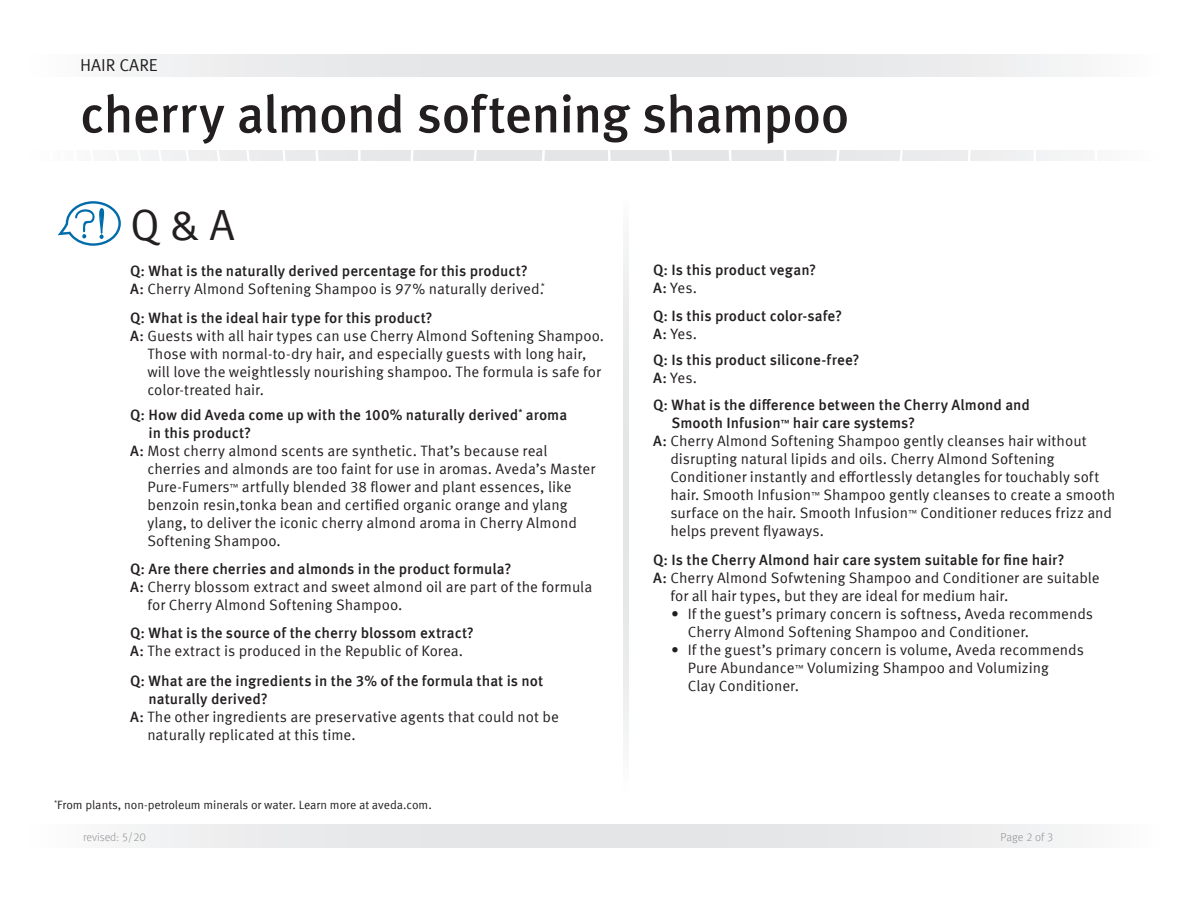
<style>
.page{position:relative;width:1188px;height:918px;background:#fff}
.page>*{position:absolute;margin:0;border:0;box-sizing:border-box;transform-origin:0 0}
._2_PRODUCT_NAME{font:500 52.5px "Meta Offc Pro";letter-spacing:-.015em;color:#231f20}
._4_CATEGORY_NAME{font:43.5px "Meta Offc Pro Norm";color:#231f20}
.t1{font:17.25px "Meta Offc Pro Norm";color:#231f20}
._6_BODY_COPY{font:15px/18px "Meta Offc Pro Norm";color:#231f20}
._7_BOLD_COPY{font:500 15px/18px "Meta Offc Pro";color:#231f20}
._9_DISCLAIMER{font:12px "Meta Offc Pro Norm";color:#231f20}
.t2{font:300 11.55px "Meta Offc Pro";color:#939598}
.s1{font-family:"Meta Offc Pro";font-weight:500}
.s2{font-size:8.7px}
</style>
<div class="page">
<svg style="left:124px;top:54px;width:947px;height:23px"></svg>
<svg style="left:124px;top:151px;width:947px;height:10px"></svg>
<svg style="left:124px;top:825px;width:948px;height:23px"></svg>
<svg style="left:58px;top:201px;width:63px;height:45px"></svg>
<svg style="left:623px;top:244px;width:5px;height:498px"></svg>
<p class="t1" style="left:80px;top:52px;width:79px">HAIR CARE</p>
<p class="_2_PRODUCT_NAME" style="left:80px;top:74px;width:771px">cherry almond softening shampoo</p>
<p class="_4_CATEGORY_NAME" style="left:130px;top:192px;width:106px">Q &amp; A</p>
<p class="_7_BOLD_COPY" style="left:130px;top:261px;width:399px">Q: What is the naturally derived percentage for this product?</p>
<p class="_6_BODY_COPY" style="left:130px;top:279px;width:416px"><span class="s1">A:</span> Cherry Almond Softening Shampoo is 97% naturally derived.<sup>*</sup></p>
<p class="_7_BOLD_COPY" style="left:130px;top:308px;width:304px">Q: What is the ideal hair type for this product?</p>
<p class="_6_BODY_COPY" style="left:147px;top:326px;width:458px;text-indent:-17px"><span class="s1">A:</span> Guests with all hair types can use Cherry Almond Softening Shampoo.<br>Those with normal-to-dry hair, and especially guests with long hair, will love the weightlessly nourishing shampoo. The formula is safe for color-treated hair.</p>
<p class="_7_BOLD_COPY" style="left:149px;top:405px;width:420px;text-indent:-18px">Q: How did Aveda come up with the 100% naturally derived<sup>*</sup> aroma in this product?</p>
<p class="_6_BODY_COPY" style="left:147px;top:441px;width:449px;text-indent:-17px"><span class="s1">A:</span> Most cherry almond scents are synthetic. That’s because real cherries and almonds are too faint for use in aromas. Aveda’s Master Pure-Fumers<span class="s2">™</span> artfully blended 38 flower and plant essences, like benzoin resin,tonka bean and certified organic orange and ylang ylang, to deliver the iconic cherry almond aroma in Cherry Almond Softening Shampoo.</p>
<p class="_7_BOLD_COPY" style="left:130px;top:559px;width:383px">Q: Are there cherries and almonds in the product formula?</p>
<p class="_6_BODY_COPY" style="left:147px;top:577px;width:447px;text-indent:-17px"><span class="s1">A:</span> Cherry blossom extract and sweet almond oil are part of the formula for Cherry Almond Softening Shampoo.</p>
<p class="_7_BOLD_COPY" style="left:130px;top:623px;width:345px">Q: What is the source of the cherry blossom extract?</p>
<p class="_6_BODY_COPY" style="left:130px;top:641px;width:334px"><span class="s1">A:</span> The extract is produced in the Republic of Korea.</p>
<p class="_7_BOLD_COPY" style="left:149px;top:671px;width:396px;text-indent:-18px">Q: What are the ingredients in the 3% of the formula that is not naturally derived?</p>
<p class="_6_BODY_COPY" style="left:147px;top:707px;width:413px;text-indent:-17px"><span class="s1">A:</span> The other ingredients are preservative agents that could not be naturally replicated at this time.</p>
<p class="_9_DISCLAIMER" style="left:54px;top:796px;width:379px"><sup>*</sup>From plants, non-petroleum minerals or water. Learn more at aveda.com.</p>
<p class="_7_BOLD_COPY" style="left:653px;top:260px;width:165px">Q: Is this product vegan?</p>
<p class="_6_BODY_COPY" style="left:653px;top:278px;width:45px"><span class="s1">A:</span> Yes.</p>
<p class="_7_BOLD_COPY" style="left:653px;top:305px;width:190px">Q: Is this product color-safe?</p>
<p class="_6_BODY_COPY" style="left:653px;top:323px;width:45px"><span class="s1">A:</span> Yes.</p>
<p class="_7_BOLD_COPY" style="left:653px;top:350px;width:208px">Q: Is this product silicone-free?</p>
<p class="_6_BODY_COPY" style="left:653px;top:368px;width:45px"><span class="s1">A:</span> Yes.</p>
<p class="_7_BOLD_COPY" style="left:672px;top:395px;width:360px;text-indent:-18px">Q: What is the difference between the Cherry Almond and<br>Smooth Infusion<span class="s2">™</span> hair care systems?</p>
<p class="_6_BODY_COPY" style="left:670px;top:431px;width:446px;text-indent:-17px"><span class="s1">A:</span> Cherry Almond Softening Shampoo gently cleanses hair without disrupting natural lipids and oils. Cherry Almond Softening Conditioner instantly and effortlessly detangles for touchably soft hair. Smooth Infusion<span class="s2">™</span> Shampoo gently cleanses to create a smooth surface on the hair. Smooth Infusion<span class="s2">™</span> Conditioner reduces frizz and helps prevent flyaways.</p>
<p class="_7_BOLD_COPY" style="left:653px;top:550px;width:413px">Q: Is the Cherry Almond hair care system suitable for fine hair?</p>
<p class="_6_BODY_COPY" style="left:670px;top:568px;width:431px;text-indent:-17px"><span class="s1">A:</span> Cherry Almond Sofwtening Shampoo and Conditioner are suitable for all hair types, but they are ideal for medium hair.</p>
<p class="_6_BODY_COPY" style="left:688px;top:604px;width:407px;text-indent:-16px">• If the guest’s primary concern is softness, Aveda recommends<br>Cherry Almond Softening Shampoo and Conditioner.</p>
<p class="_6_BODY_COPY" style="left:688px;top:640px;width:398px;text-indent:-16px">• If the guest’s primary concern is volume, Aveda recommends<br>Pure Abundance<span class="s2">™</span> Volumizing Shampoo and Volumizing<br>Clay Conditioner.</p>
<p class="t2" style="left:83px;top:828px;width:64px">revised: 5/20</p>
<p class="t2" style="left:1001px;top:828px;width:54px">Page 2 of 3</p>
</div>
